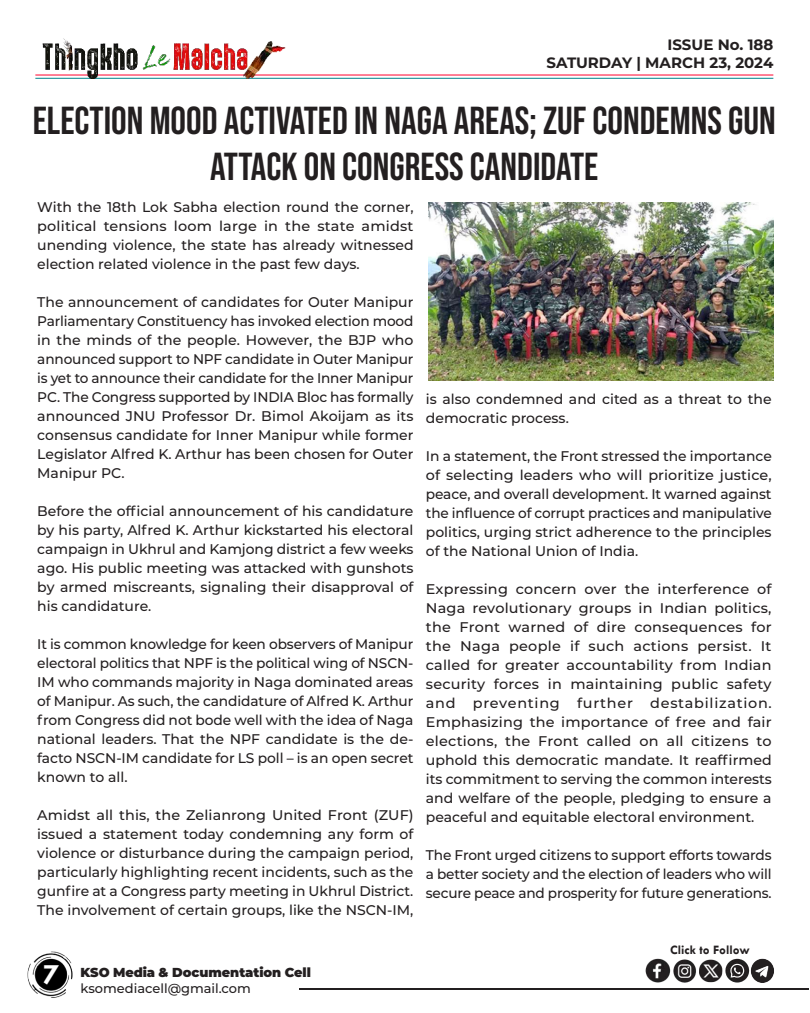
<style>
.page{position:relative;width:810px;height:1013px;background:#fff}
.page>*{position:absolute;margin:0;border:0;box-sizing:border-box;transform-origin:0 0}
.t1{font:39px/46.8px "Bebas Neue";color:#231f20;text-align:center}
.t2{font:700 30px "Tw Cen";color:#fff}
.t3{font:700 15px/18px "Montserrat";color:#231f20;text-align:right}
.t4{font:500 14px/19px "Montserrat";color:#231f20;text-align:justify}
.t5{font:900 13px "Montserrat";letter-spacing:-.005em;color:#231f20}
.t6{font:500 13px "Montserrat";color:#231f20}
.t7{font:700 13px "Tw Cen";color:#231f20}
</style>
<div class="page">
<hr style="left:299px;top:988px;width:509px;height:1px;background:#231f20">
<img style="left:27px;top:951px;width:46px;height:47px">
<hr style="left:35px;top:74px;width:738px;height:1px;background:#ff002d">
<hr style="left:35px;top:78px;width:738px;height:1px;background:#00848b">
<img style="left:35px;top:38px;width:254px;height:41px">
<img style="left:645px;top:958px;width:129px;height:25px">
<img style="left:428px;top:202px;width:346px;height:178px">
<p class="t3" style="left:546px;top:35px;width:228px">ISSUE No. 188<br>SATURDAY | MARCH 23, 2024</p>
<h1 class="t1" style="left:33px;top:96px;width:744px">ELECTION MOOD ACTIVATED IN NAGA AREAS; ZUF CONDEMNS GUN<br>ATTACK ON CONGRESS CANDIDATE</h1>
<p class="t4" style="left:37px;top:197px;width:378px">With the 18th Lok Sabha election round the corner, political tensions loom large in the state amidst unending violence, the state has already witnessed election related violence in the past few days.</p>
<p class="t4" style="left:37px;top:292px;width:378px">The announcement of candidates for Outer Manipur Parliamentary Constituency has invoked election mood in the minds of the people. However, the BJP who announced support to NPF candidate in Outer Manipur is yet to announce their candidate for the Inner Manipur PC. The Congress supported by INDIA Bloc has formally announced JNU Professor Dr. Bimol Akoijam as its consensus candidate for Inner Manipur while former Legislator Alfred K. Arthur has been chosen for Outer Manipur PC.</p>
<p class="t4" style="left:37px;top:501px;width:378px">Before the official announcement of his candidature by his party, Alfred K. Arthur kickstarted his electoral campaign in Ukhrul and Kamjong district a few weeks ago. His public meeting was attacked with gunshots by armed miscreants, signaling their disapproval of his candidature.</p>
<p class="t4" style="left:37px;top:634px;width:378px">It is common knowledge for keen observers of Manipur electoral politics that NPF is the political wing of NSCN-IM who commands majority in Naga dominated areas of Manipur. As such, the candidature of Alfred K. Arthur from Congress did not bode well with the idea of Naga national leaders. That the NPF candidate is the de&shy;facto NSCN-IM candidate for LS poll – is an open secret known to all.</p>
<p class="t4" style="left:37px;top:805px;width:378px">Amidst all this, the Zelianrong United Front (ZUF) issued a statement today condemning any form of violence or disturbance during the campaign period, particularly highlighting recent incidents, such as the gunfire at a Congress party meeting in Ukhrul District.<br>The involvement of certain groups, like the NSCN-IM,</p>
<p class="t4" style="left:426px;top:389px;width:347px">is also condemned and cited as a threat to the democratic process.</p>
<p class="t4" style="left:426px;top:446px;width:347px">In a statement, the Front stressed the importance of selecting leaders who will prioritize justice, peace, and overall development. It warned against the influence of corrupt practices and manipulative politics, urging strict adherence to the principles of the National Union of India.</p>
<p class="t4" style="left:426px;top:579px;width:347px">Expressing concern over the interference of Naga revolutionary groups in Indian politics, the Front warned of dire consequences for the Naga people if such actions persist. It called for greater accountability from Indian security forces in maintaining public safety and preventing further destabilization.<br>Emphasizing the importance of free and fair elections, the Front called on all citizens to uphold this democratic mandate. It reaffirmed its commitment to serving the common interests and welfare of the people, pledging to ensure a peaceful and equitable electoral environment.</p>
<p class="t4" style="left:426px;top:845px;width:347px">The Front urged citizens to support efforts towards a better society and the election of leaders who will secure peace and prosperity for future generations.</p>
<h2 class="t2" style="left:43px;top:956px;width:17px">7</h2>
<p class="t5" style="left:81px;top:962px;width:232px">KSO Media &amp; Documentation Cell</p>
<p class="t6" style="left:81px;top:978px;width:172px">ksomediacell@gmail.com</p>
<p class="t7" style="left:670px;top:942px;width:81px">Click to Follow</p>
</div>
